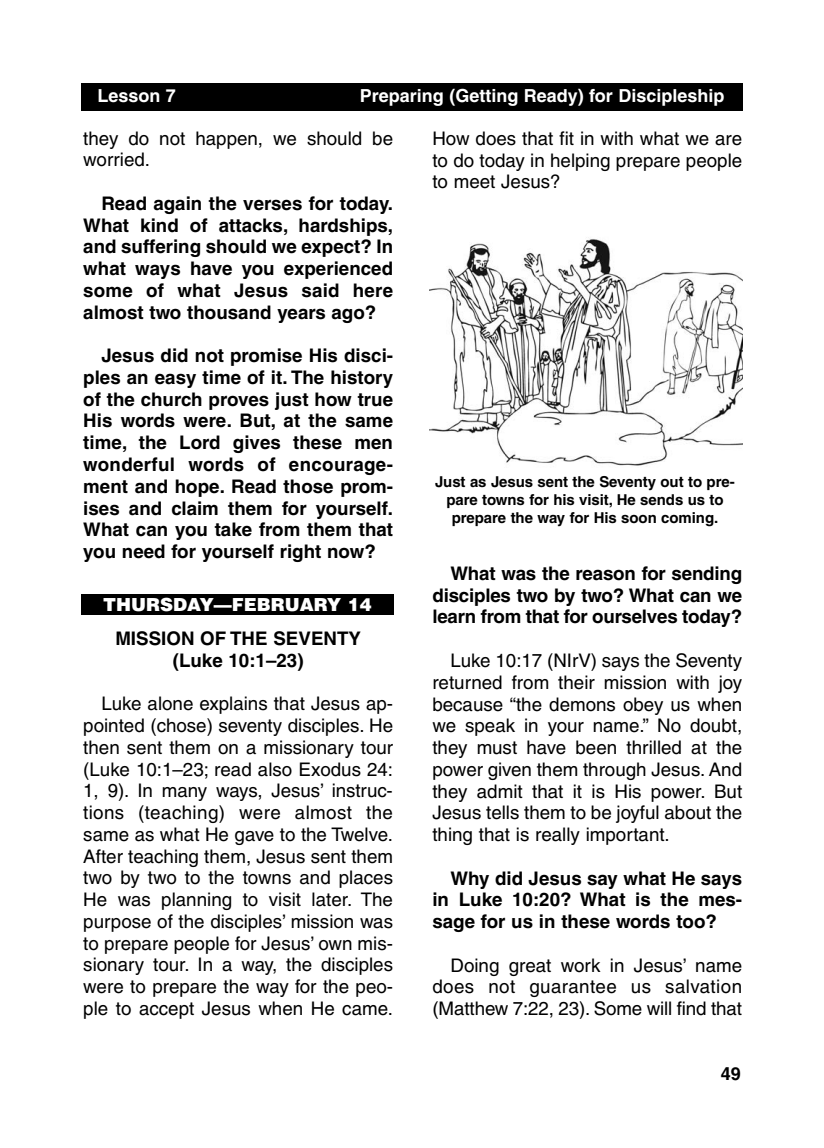
<style>
.page{position:relative;width:824px;height:1148px;background:#fff}
.page>*{position:absolute;margin:0;border:0;box-sizing:border-box;transform-origin:0 0}
.t1{font:18.75px/21.8px "Helvetica";color:#000;text-align:justify}
.t2{font:700 18.75px/21.8px "Helvetica";color:#000;text-align:justify}
.t3{font:700 18px "Helvetica";color:#fff}
.t4{font:900 18px "Helvetica";color:#fff}
.t5{font:700 18px "Helvetica";color:#000}
.t6{font:700 15px/18px "Helvetica";letter-spacing:-.005em;color:#000;text-align:center}
</style>
<div class="page">
<div style="left:81px;top:83px;width:662px;height:27px;background:#000"></div>
<div style="left:81px;top:594px;width:313px;height:20px;background:#000"></div>
<img style="left:430px;top:239px;width:312px;height:227px">
<p class="t3" style="left:97px;top:89px;width:80px">Lesson 7</p>
<p class="t3" style="left:360px;top:89px;width:366px">Preparing (Getting Ready) for Discipleship</p>
<p class="t1" style="left:83px;top:129px;width:311px">they do not happen, we should be worried.</p>
<p class="t2" style="left:83px;top:194px;width:311px;text-indent:18px">Read again the verses for today.<br>What kind of attacks, hardships, and suffering should we expect? In what ways have you experienced some of what Jesus said here almost two thousand years ago?</p>
<p class="t2" style="left:83px;top:346px;width:311px;text-indent:18px">Jesus did not promise His disci&shy;ples an easy time of it. The history of the church proves just how true His words were. But, at the same time, the Lord gives these men wonderful words of encourage&shy;ment and hope. Read those prom&shy;ises and claim them for yourself.<br>What can you take from them that you need for yourself right now?</p>
<p class="t1" style="left:432px;top:129px;width:311px">How does that fit in with what we are to do today in helping prepare people to meet Jesus?</p>
<p class="t6" style="left:435px;top:474px;width:301px">Just as Jesus sent the Seventy out to pre&shy;pare towns for his visit, He sends us to prepare the way for His soon coming.</p>
<p class="t4" style="left:103px;top:594px;width:270px">THURSDAY—FEBRUARY 14</p>
<p class="t2" style="left:115px;top:629px;width:247px;text-align:center">MISSION OF THE SEVENTY (Luke 10:1–23)</p>
<p class="t1" style="left:83px;top:694px;width:311px;text-indent:18px">Luke alone explains that Jesus ap&shy;pointed (chose) seventy disciples. He then sent them on a missionary tour (Luke 10:1–23; read also Exodus 24:<br>1, 9). In many ways, Jesus’ instruc&shy;tions (teaching) were almost the same as what He gave to the Twelve.<br>After teaching them, Jesus sent them two by two to the towns and places He was planning to visit later. The purpose of the disciples’ mission was to prepare people for Jesus’ own mis&shy;sionary tour. In a way, the disciples were to prepare the way for the peo&shy;ple to accept Jesus when He came.</p>
<p class="t2" style="left:432px;top:564px;width:311px;text-indent:18px">What was the reason for sending disciples two by two? What can we learn from that for ourselves today?</p>
<p class="t1" style="left:432px;top:651px;width:311px;text-indent:18px">Luke 10:17 (NIrV) says the Seventy returned from their mission with joy because “the demons obey us when we speak in your name.” No doubt, they must have been thrilled at the power given them through Jesus. And they admit that it is His power. But Jesus tells them to be joyful about the thing that is really important.</p>
<p class="t2" style="left:432px;top:868px;width:311px;text-indent:18px">Why did Jesus say what He says in Luke 10:20? What is the mes&shy;sage for us in these words too?</p>
<p class="t1" style="left:432px;top:955px;width:311px;text-indent:18px">Doing great work in Jesus’ name does not guarantee us salvation (Matthew 7:22, 23). Some will find that</p>
<p class="t5" style="left:720px;top:1066px;width:22px">49</p>
</div>
